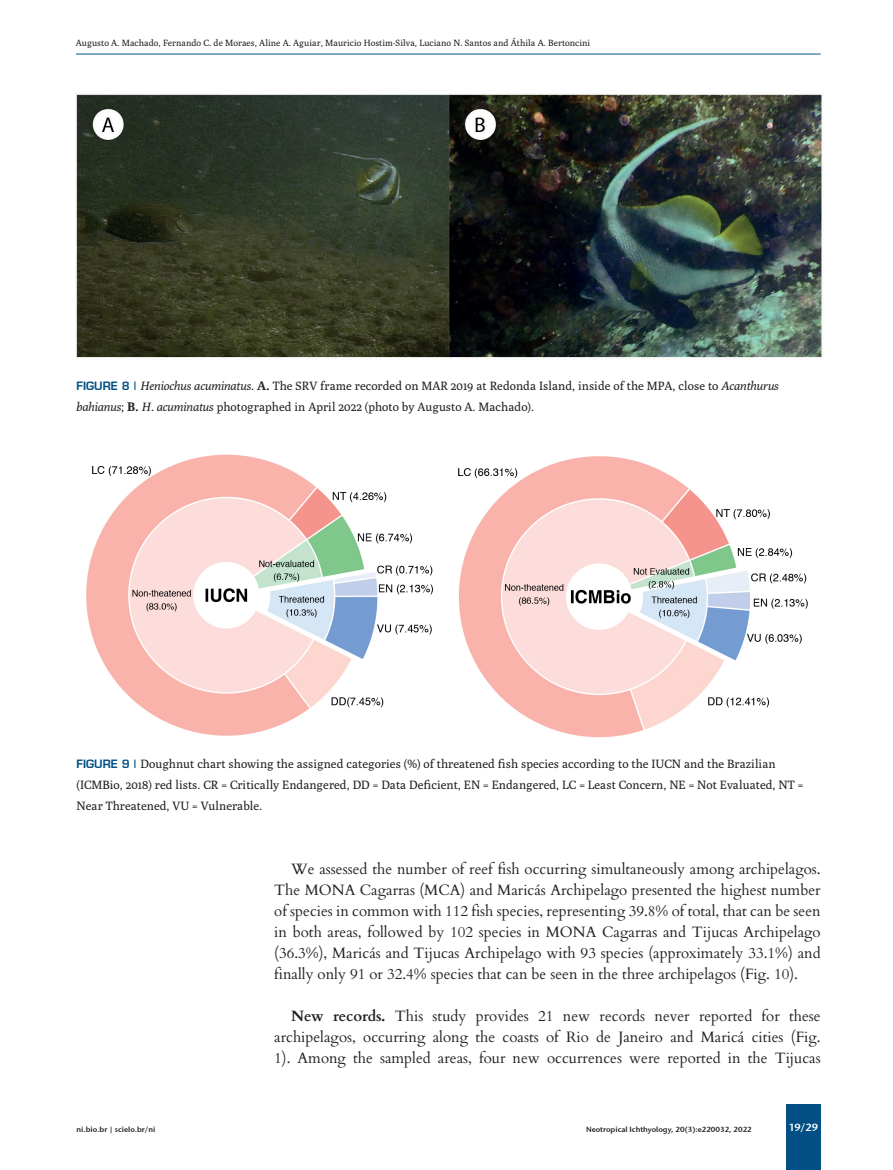
<style>
.page{position:relative;width:893px;height:1170px;background:#fff}
.page>*{position:absolute;margin:0;border:0;box-sizing:border-box;transform-origin:0 0}
.t1{font:15px/21px "Cardo";color:#231f20;text-align:justify}
.t2{font:12px/21px "Poly";color:#231f20}
.t3{font:10.5px "Stone Sans Sem ITCTT Semi";color:#fff}
.t4{font:9px "Poly";color:#231f20}
.t5{font:7.5px "Stone Sans Sem ITCTT Semi";color:#231f20}
.s1{font-family:"Eugenio Medium Normal";color:#014f84}
.s2{font-style:italic}
.s3{font-family:"Droid Serif";font-weight:700}
.s4{font-weight:700}
</style>
<div class="page">
<hr style="left:76px;top:54px;width:745px;height:1px;background:#01558c">
<div style="left:786px;top:1104px;width:35px;height:65px;background:#014f84"></div>
<img style="left:76px;top:94px;width:746px;height:264px">
<img style="left:86px;top:454px;width:722px;height:284px">
<p class="t4" style="left:76px;top:38px;width:516px">Augusto A. Machado, Fernando C. de Moraes, Aline A. Aguiar, Mauricio Hostim-Silva, Luciano N. Santos and Áthila A. Bertoncini</p>
<p class="t2" style="left:77px;top:375px;width:704px"><span class="s1">FIGURE 8 |</span> <span class="s2">Heniochus acuminatus</span>. <span class="s3">A.</span> The SRV frame recorded on MAR 2019 at Redonda Island, inside of the MPA, close to <span class="s2">Acanthurus bahianus</span>; <span class="s3">B.</span> <span class="s2">H. acuminatus</span> photographed in April 2022 (photo by Augusto A. Machado).</p>
<p class="t2" style="left:77px;top:753px;width:728px"><span class="s1">FIGURE 9 |</span> Doughnut chart showing the assigned categories (%) of threatened fish species according to the IUCN and the Brazilian (ICMBio, 2018) red lists. CR = Critically Endangered, DD = Data Deficient, EN = Endangered, LC = Least Concern, NE = Not Evaluated, NT =<br>Near Threatened, VU = Vulnerable.</p>
<p class="t1" style="left:274px;top:857px;width:548px;text-indent:17px">We assessed the number of reef fish occurring simultaneously among archipelagos.<br>The MONA Cagarras (MCA) and Maricás Archipelago presented the highest number of species in common with 112 fish species, representing 39.8% of total, that can be seen in both areas, followed by 102 species in MONA Cagarras and Tijucas Archipelago (36.3%), Maricás and Tijucas Archipelago with 93 species (approximately 33.1%) and finally only 91 or 32.4% species that can be seen in the three archipelagos (Fig. 10).</p>
<p class="t1" style="left:274px;top:1004px;width:548px;text-indent:17px"><span class="s4">New records.</span> This study provides 21 new records never reported for these archipelagos, occurring along the coasts of Rio de Janeiro and Maricá cities (Fig.<br>1). Among the sampled areas, four new occurrences were reported in the Tijucas</p>
<p class="t5" style="left:77px;top:1124px;width:80px">ni.bio.br | scielo.br/ni</p>
<p class="t5" style="left:586px;top:1124px;width:167px">Neotropical Ichthyology, 20(3):e220032, 2022</p>
<p class="t3" style="left:789px;top:1121px;width:31px">19/29</p>
</div>
